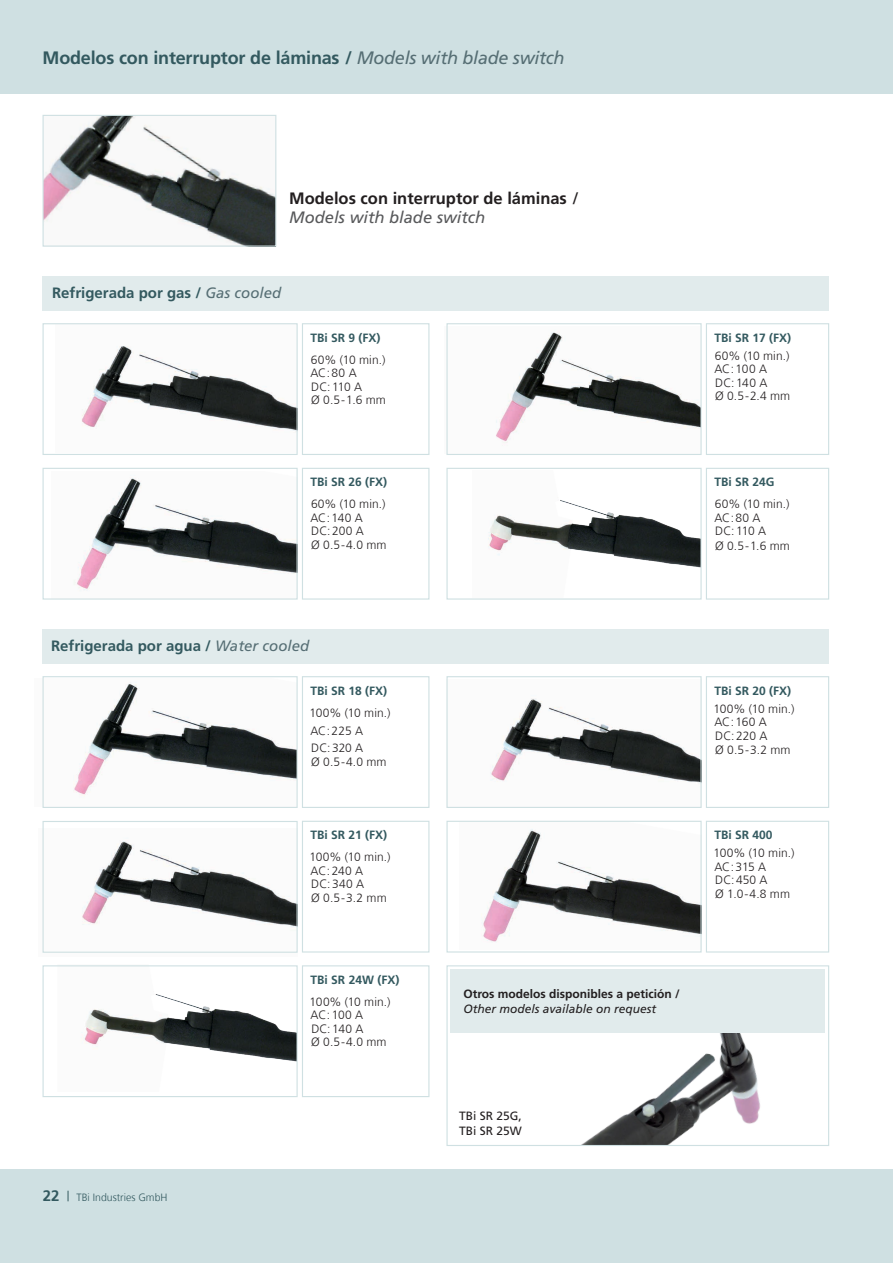
<style>
.page{position:relative;width:893px;height:1263px;background:#fff}
.page>*{position:absolute;margin:0;border:0;box-sizing:border-box;transform-origin:0 0}
.t1{font:700 18px "Frutiger LT Std";letter-spacing:-.01em;color:#33595f}
.t2{font:700 16.5px/19.5px "Frutiger LT Std";color:#231f20}
.t3{font:700 15px "Frutiger LT Std";color:#33595f}
.t4{font:300 12px/13.5px "Frutiger";letter-spacing:.01em;color:#231f20}
.t5{font:700 12px "Frutiger LT Std";color:#33595f}
.t6{font:700 12px "Frutiger LT Std";color:#231f20}
.t7{font:italic 12px "Frutiger LT Std";color:#231f20}
.t8{font:12px/15px "Frutiger LT Std";color:#231f20}
.t9{font:300 10.5px "Frutiger";color:#33595f}
.s1{font-weight:400;font-style:italic;color:#566e74}
.s2{font-weight:400;font-style:italic}
.s3{font-weight:400;font-style:italic;color:#58595b}
.s4{font-weight:700;font-size:15px}
</style>
<div class="page">
<div style="left:0;top:1169px;width:893px;height:94px;background:#cfe0e2"></div>
<div style="left:0;top:0;width:893px;height:94px;background:#cfe0e2"></div>
<img style="left:582px;top:1033px;width:178px;height:111px">
<div style="left:446px;top:965px;width:383px;height:181px;border:1px solid #cfe0e2"></div>
<div style="left:451px;top:969px;width:374px;height:64px;background:#e1ebec"></div>
<img style="left:74px;top:478px;width:222px;height:113px">
<div style="left:43px;top:276px;width:786px;height:34px;background:#e1ebec"></div>
<div style="left:43px;top:629px;width:786px;height:34px;background:#e1ebec"></div>
<img style="left:45px;top:117px;width:229px;height:128px">
<div style="left:43px;top:115px;width:233px;height:132px;border:1px solid #cfe0e2"></div>
<img style="left:81px;top:346px;width:215px;height:86px">
<img style="left:496px;top:332px;width:204px;height:111px">
<img style="left:42px;top:678px;width:254px;height:128px">
<img style="left:488px;top:500px;width:212px;height:68px">
<img style="left:42px;top:828px;width:254px;height:125px">
<img style="left:490px;top:698px;width:210px;height:86px">
<img style="left:481px;top:829px;width:219px;height:113px">
<img style="left:81px;top:994px;width:215px;height:68px">
<div style="left:706px;top:676px;width:123px;height:132px;border:1px solid #cfe0e2"></div>
<div style="left:706px;top:821px;width:123px;height:131px;border:1px solid #cfe0e2"></div>
<div style="left:302px;top:676px;width:127px;height:132px;border:1px solid #cfe0e2"></div>
<div style="left:302px;top:821px;width:127px;height:131px;border:1px solid #cfe0e2"></div>
<div style="left:302px;top:965px;width:127px;height:132px;border:1px solid #cfe0e2"></div>
<div style="left:446px;top:323px;width:256px;height:132px;border:1px solid #cfe0e2"></div>
<div style="left:43px;top:323px;width:255px;height:132px;border:1px solid #cfe0e2"></div>
<div style="left:43px;top:468px;width:255px;height:132px;border:1px solid #cfe0e2"></div>
<div style="left:706px;top:323px;width:123px;height:132px;border:1px solid #cfe0e2"></div>
<div style="left:706px;top:468px;width:123px;height:132px;border:1px solid #cfe0e2"></div>
<div style="left:302px;top:323px;width:127px;height:132px;border:1px solid #cfe0e2"></div>
<div style="left:302px;top:468px;width:127px;height:132px;border:1px solid #cfe0e2"></div>
<div style="left:43px;top:676px;width:255px;height:132px;border:1px solid #cfe0e2"></div>
<div style="left:43px;top:821px;width:255px;height:132px;border:1px solid #cfe0e2"></div>
<div style="left:446px;top:676px;width:256px;height:132px;border:1px solid #cfe0e2"></div>
<div style="left:446px;top:821px;width:256px;height:131px;border:1px solid #cfe0e2"></div>
<div style="left:446px;top:468px;width:256px;height:132px;border:1px solid #cfe0e2"></div>
<div style="left:43px;top:965px;width:255px;height:132px;border:1px solid #cfe0e2"></div>
<h1 class="t1" style="left:43px;top:47px;width:524px">Modelos con interruptor de láminas / <span class="s1">Models with blade switch</span></h1>
<h2 class="t2" style="left:289px;top:188px;width:290px">Modelos con interruptor de láminas <span class="s2">/<br></span><span class="s3">Models with blade switch</span></h2>
<p class="t3" style="left:52px;top:284px;width:231px">Refrigerada por gas / <span class="s1">Gas cooled</span></p>
<p class="t5" style="left:310px;top:331px;width:72px">TBi SR 9 (FX)</p>
<p class="t4" style="left:310px;top:353px;width:77px">60% (10 min.)<br>AC:80 A<br>DC:110 A<br>Ø 0.5 - 1.6 mm</p>
<p class="t5" style="left:310px;top:475px;width:78px">TBi SR 26 (FX)</p>
<p class="t4" style="left:310px;top:498px;width:78px">60% (10 min.)<br>AC:140 A<br>DC:200 A<br>Ø 0.5 - 4.0 mm</p>
<p class="t5" style="left:714px;top:331px;width:78px">TBi SR 17 (FX)</p>
<p class="t4" style="left:714px;top:349px;width:77px">60% (10 min.)<br>AC:100 A<br>DC:140 A<br>Ø 0.5 - 2.4 mm</p>
<p class="t5" style="left:714px;top:475px;width:62px">TBi SR 24G</p>
<p class="t4" style="left:714px;top:497px;width:77px">60% (10 min.)<br>AC:80 A<br>DC:110 A<br>Ø 0.5 - 1.6 mm</p>
<p class="t3" style="left:51px;top:637px;width:260px">Refrigerada por agua / <span class="s1">Water cooled</span></p>
<p class="t5" style="left:310px;top:683px;width:78px">TBi SR 18 (FX)</p>
<p class="t4" style="left:310px;top:704px;width:82px;line-height:17.7px">100% (10 min.)<br>AC:225 A<br>DC:320 A</p>
<p class="t4" style="left:311px;top:755px;width:77px">Ø 0.5 - 4.0 mm</p>
<p class="t5" style="left:310px;top:828px;width:78px">TBi SR 21 (FX)</p>
<p class="t4" style="left:310px;top:851px;width:82px">100% (10 min.)<br>AC:240 A<br>DC:340 A<br>Ø 0.5 - 3.2 mm</p>
<p class="t9" style="left:43px;top:1192px;width:126px"><span class="s4">22</span> TBi Industries GmbH</p>
<p class="t5" style="left:310px;top:973px;width:91px">TBi SR 24W (FX)</p>
<p class="t4" style="left:310px;top:995px;width:82px">100% (10 min.)<br>AC:100 A<br>DC:140 A<br>Ø 0.5 - 4.0 mm</p>
<p class="t5" style="left:714px;top:683px;width:78px">TBi SR 20 (FX)</p>
<p class="t4" style="left:713px;top:702px;width:82px">100% (10 min.)<br>AC:160 A<br>DC:220 A<br>Ø 0.5 - 3.2 mm</p>
<p class="t5" style="left:714px;top:828px;width:60px">TBi SR 400</p>
<p class="t4" style="left:713px;top:846px;width:82px">100% (10 min.)<br>AC:315 A<br>DC:450 A<br>Ø 1.0 - 4.8 mm</p>
<p class="t6" style="left:463px;top:987px;width:218px">Otros modelos disponibles a petición /</p>
<p class="t7" style="left:463px;top:1002px;width:194px">Other models available on request</p>
<p class="t8" style="left:459px;top:1108px;width:64px">TBi SR 25G,<br>TBi SR 25W</p>
</div>
